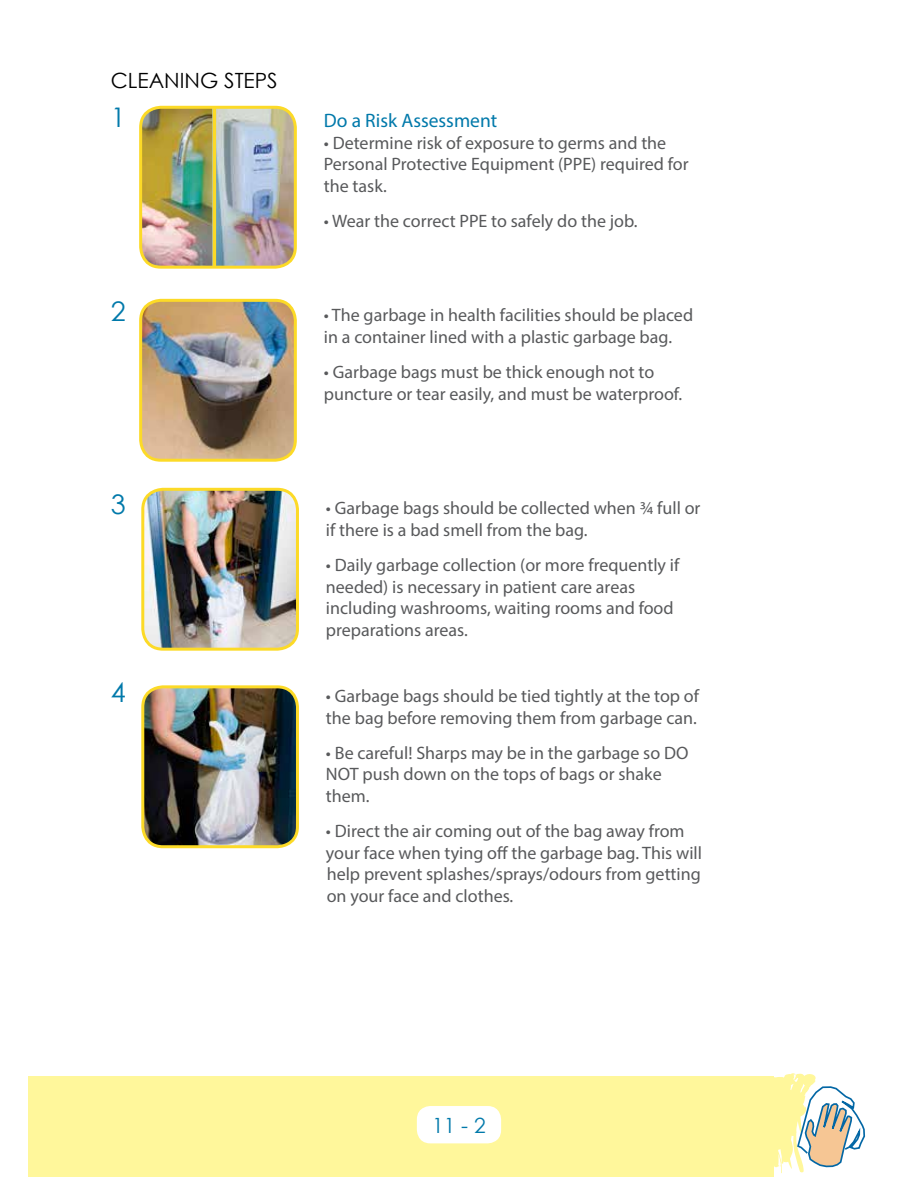
<style>
.page{position:relative;width:918px;height:1188px;background:#fff}
.page>*{position:absolute;margin:0;border:0;box-sizing:border-box;transform-origin:0 0}
.t1{font:27px "Century Gothic";color:#0079aa}
.t2{font:21px "Century Gothic";color:#000}
.t3{font:21px "Century Gothic";color:#0079aa}
.t4{font:19.5px "Myriad Pro";color:#0079aa}
.t5{font:18px/21.6px "Myriad Pro";color:#58595b}
</style>
<div class="page">
<div style="left:0;top:1076px;width:774px;height:101px;background:#fff79b"></div>
<svg style="left:774px;top:1073px;width:91px;height:100px"></svg>
<div style="left:417px;top:1106px;width:84px;height:37px;background:#fff;border-radius:14px"></div>
<div style="left:0;top:944px;width:28px;height:244px;background:#fff"></div>
<img style="left:141px;top:107px;width:154px;height:158px">
<hr style="left:213px;top:107px;width:3px;height:160px;background:#fcda27">
<div style="left:139px;top:106px;width:158px;height:163px;border:3px solid #fcda27;border-radius:20px"></div>
<img style="left:141px;top:300px;width:154px;height:160px">
<div style="left:139px;top:299px;width:158px;height:163px;border:3px solid #fcda27;border-radius:20px"></div>
<img style="left:143px;top:489px;width:154px;height:158px">
<div style="left:141px;top:488px;width:158px;height:163px;border:3px solid #fcda27;border-radius:20px"></div>
<img style="left:145px;top:687px;width:152px;height:160px">
<div style="left:141px;top:685px;width:158px;height:163px;border:3px solid #fcda27;border-radius:20px"></div>
<p class="t2" style="left:111px;top:65px;width:169px">CLEANING STEPS</p>
<h1 class="t1" style="left:111px;top:98px;width:16px">1</h1>
<p class="t4" style="left:324px;top:108px;width:175px">Do a Risk Assessment</p>
<p class="t5" style="left:324px;top:131px;width:366px">• Determine risk of exposure to germs and the<br>Personal Protective Equipment (PPE) required for the task.</p>
<p class="t5" style="left:324px;top:210px;width:315px">• Wear the correct PPE to safely do the job.</p>
<h1 class="t1" style="left:111px;top:293px;width:16px">2</h1>
<p class="t5" style="left:324px;top:304px;width:371px">• The garbage in health facilities should be placed in a container lined with a plastic garbage bag.</p>
<p class="t5" style="left:324px;top:361px;width:360px">• Garbage bags must be thick enough not to puncture or tear easily, and must be waterproof.</p>
<h1 class="t1" style="left:111px;top:486px;width:16px">3</h1>
<p class="t5" style="left:326px;top:497px;width:376px">• Garbage bags should be collected when ¾ full or if there is a bad smell from the bag.</p>
<p class="t5" style="left:326px;top:554px;width:355px">• Daily garbage collection (or more frequently if needed) is necessary in patient care areas including washrooms, waiting rooms and food preparations areas.</p>
<h1 class="t1" style="left:111px;top:673px;width:16px">4</h1>
<p class="t5" style="left:326px;top:685px;width:375px">• Garbage bags should be tied tightly at the top of the bag before removing them from garbage can.</p>
<p class="t5" style="left:326px;top:742px;width:364px">• Be careful! Sharps may be in the garbage so DO<br>NOT push down on the tops of bags or shake them.</p>
<p class="t5" style="left:326px;top:820px;width:378px">• Direct the air coming out of the bag away from your face when tying off the garbage bag. This will help prevent splashes/sprays/odours from getting on your face and clothes.</p>
<p class="t3" style="left:432px;top:1111px;width:55px">11 - 2</p>
</div>
